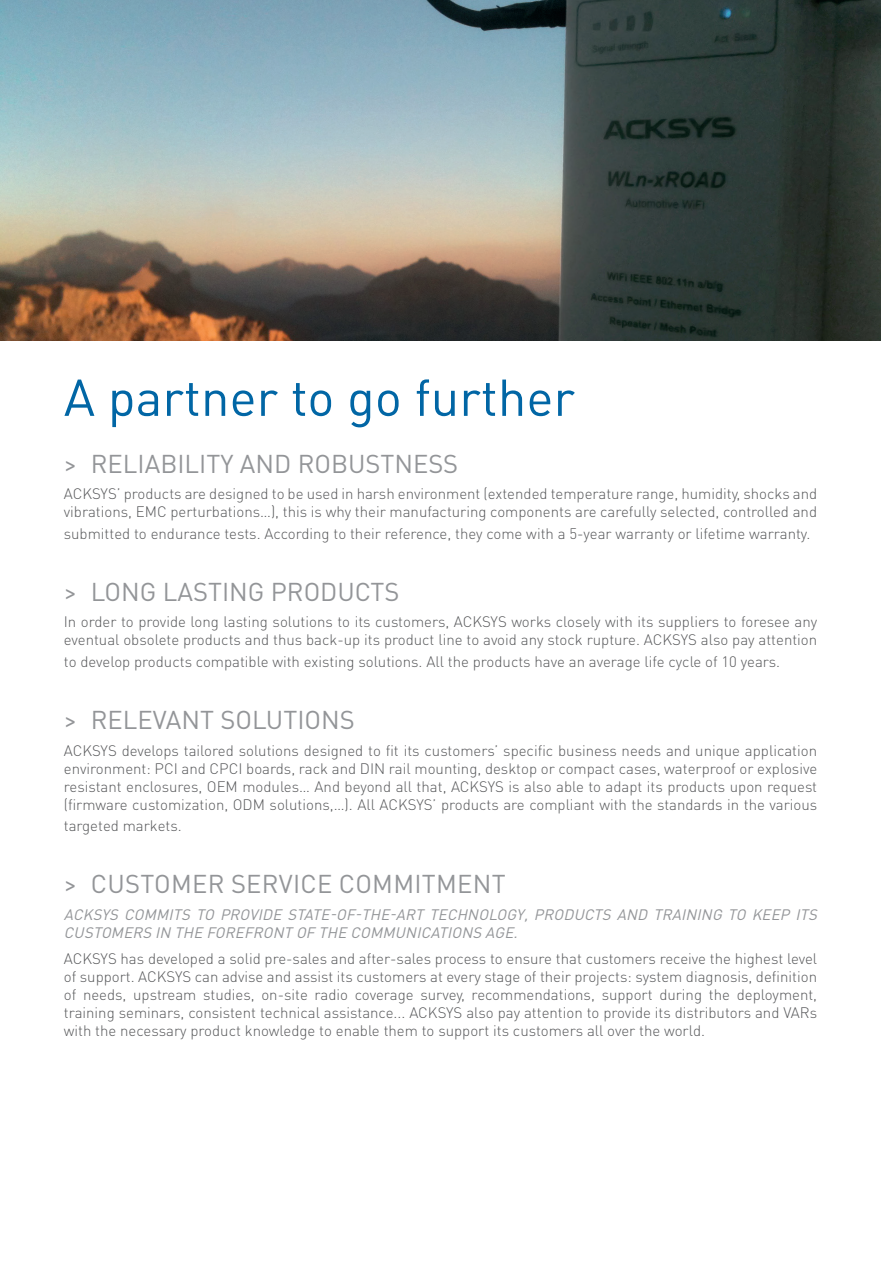
<style>
.page{position:relative;width:881px;height:1263px;background:#fff}
.page>*{position:absolute;margin:0;border:0;box-sizing:border-box;transform-origin:0 0}
.t1{font:51px "DIN Pro";color:#0166a5}
.t2{font:25.5px "DIN Pro";color:#939598}
.t3{font:300 15px/18px "DIN Pro";color:#57585a}
.t4{font:italic 15px/18px "DIN Pro";color:#939598}
</style>
<div class="page">
<img style="left:0;top:0;width:880px;height:341px">
<h1 class="t1" style="left:64px;top:363px;width:512px">A partner to go further</h1>
<h2 class="t2" style="left:64px;top:446px;width:395px">&gt; RELIABILITY AND ROBUSTNESS</h2>
<p class="t3" style="left:64px;top:484px;width:754px">ACKSYS’ products are designed to be used in harsh environment (extended temperature range, humidity, shocks and vibrations, EMC perturbations…), this is why their manufacturing components are carefully selected, controlled and</p>
<p class="t3" style="left:64px;top:524px;width:747px">submitted to endurance tests. According to their reference, they come with a 5-year warranty or lifetime warranty.</p>
<h2 class="t2" style="left:64px;top:574px;width:337px">&gt; LONG LASTING PRODUCTS</h2>
<p class="t3" style="left:64px;top:612px;width:754px">In order to provide long lasting solutions to its customers, ACKSYS works closely with its suppliers to foresee any eventual obsolete products and thus back-up its product line to avoid any stock rupture. ACKSYS also pay attention</p>
<p class="t3" style="left:64px;top:652px;width:717px">to develop products compatible with existing solutions. All the products have an average life cycle of 10 years.</p>
<h2 class="t2" style="left:64px;top:702px;width:292px">&gt; RELEVANT SOLUTIONS</h2>
<p class="t3" style="left:64px;top:741px;width:754px;text-align:justify">ACKSYS develops tailored solutions designed to fit its customers’ specific business needs and unique application environment: PCI and CPCI boards, rack and DIN rail mounting, desktop or compact cases, waterproof or explosive resistant enclosures, OEM modules… And beyond all that, ACKSYS is also able to adapt its products upon request (firmware customization, ODM solutions,…). All ACKSYS’ products are compliant with the standards in the various</p>
<p class="t3" style="left:64px;top:816px;width:119px">targeted markets.</p>
<h2 class="t2" style="left:64px;top:867px;width:443px">&gt; CUSTOMER SERVICE COMMITMENT</h2>
<p class="t4" style="left:64px;top:905px;width:758px">ACKSYS COMMITS TO PROVIDE STATE-OF-THE-ART TECHNOLOGY, PRODUCTS AND TRAINING TO KEEP ITS<br>CUSTOMERS IN THE FOREFRONT OF THE COMMUNICATIONS AGE.</p>
<p class="t3" style="left:64px;top:949px;width:754px;text-align:justify">ACKSYS has developed a solid pre-sales and after-sales process to ensure that customers receive the highest level of support. ACKSYS can advise and assist its customers at every stage of their projects: system diagnosis, definition of needs, upstream studies, on-site radio coverage survey, recommendations, support during the deployment, training seminars, consistent technical assistance... ACKSYS also pay attention to provide its distributors and VARs with the necessary product knowledge to enable them to support its customers all over the world.</p>
</div>
